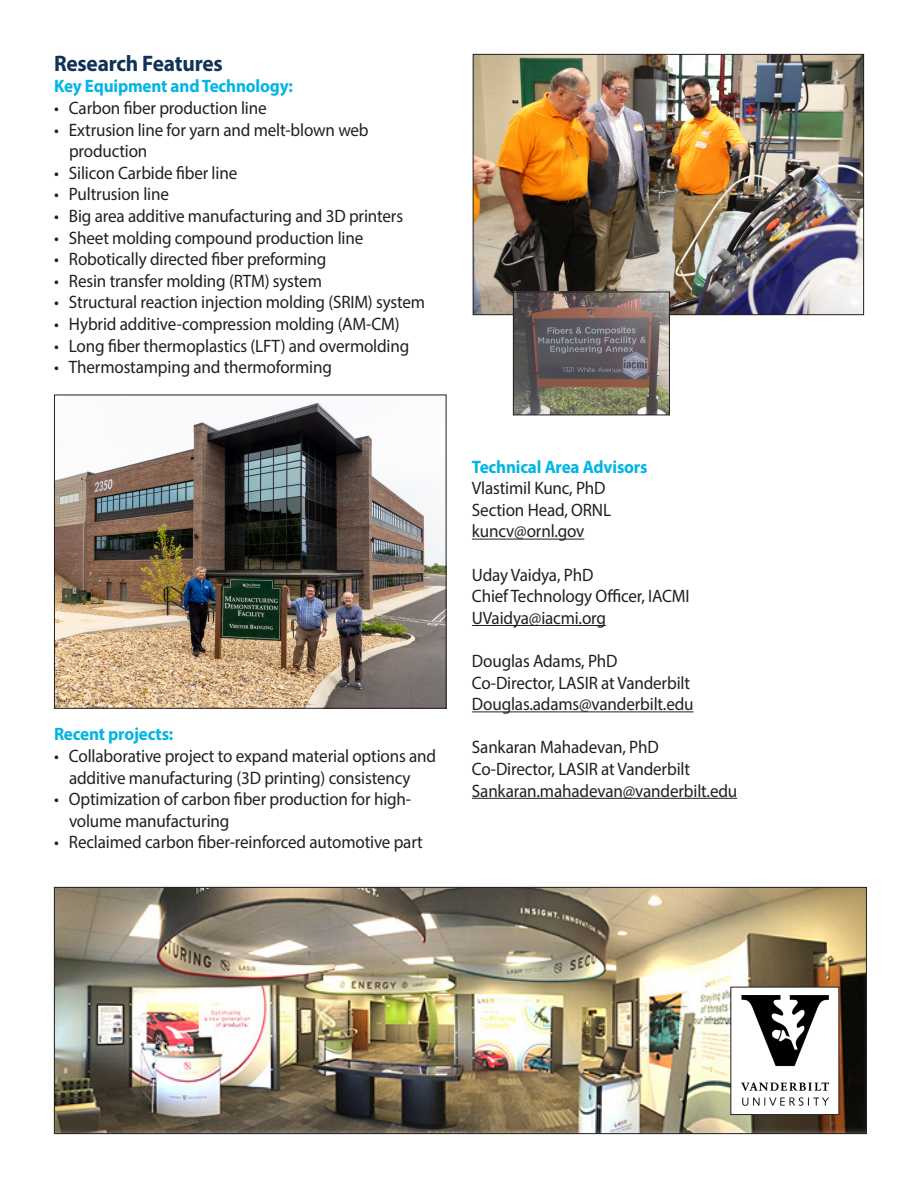
<style>
.page{position:relative;width:918px;height:1188px;background:#fff}
.page>*{position:absolute;margin:0;border:0;box-sizing:border-box;transform-origin:0 0}
.t1{font:700 22.5px "Myriad Pro";letter-spacing:-.01em;color:#0f3256;scale:.95 1}
.t2{font:18px/21.6px "Myriad Pro";letter-spacing:-.01em;color:#231f20;scale:.95 1}
.t3{font:700 18px "Myriad Pro";letter-spacing:-.01em;color:#00b5e6;scale:.95 1}
</style>
<div class="page">
<img style="left:56px;top:889px;width:809px;height:243px">
<div style="left:54px;top:887px;width:813px;height:247px;border:1px solid #231f20"></div>
<div style="left:731px;top:987px;width:108px;height:128px;background:#fff"></div>
<img style="left:742px;top:995px;width:86px;height:111px">
<div style="left:730px;top:987px;width:109px;height:128px;border:1px solid #231f20"></div>
<img style="left:56px;top:403px;width:389px;height:304px">
<div style="left:54px;top:394px;width:393px;height:315px;border:1px solid #231f20"></div>
<img style="left:475px;top:56px;width:387px;height:257px">
<div style="left:473px;top:54px;width:391px;height:261px;border:1px solid #231f20"></div>
<img style="left:515px;top:294px;width:153px;height:119px">
<div style="left:513px;top:292px;width:157px;height:123px;border:1px solid #231f20"></div>
<hr style="left:472px;top:539px;width:112px;height:1px;background:#231f20">
<hr style="left:472px;top:625px;width:134px;height:1px;background:#231f20">
<hr style="left:472px;top:711px;width:222px;height:1px;background:#231f20">
<hr style="left:472px;top:798px;width:265px;height:1px;background:#231f20">
<p class="t1" style="left:54px;top:49px;width:179px">Research Features</p>
<p class="t3" style="left:54px;top:75px;width:253px">Key Equipment and Technology:</p>
<p class="t2" style="left:54px;top:97px;width:225px">• Carbon fiber production line</p>
<p class="t2" style="left:69px;top:119px;width:317px;text-indent:-15px">• Extrusion line for yarn and melt-blown web production</p>
<p class="t2" style="left:54px;top:162px;width:194px">• Silicon Carbide fiber line</p>
<p class="t2" style="left:54px;top:183px;width:122px">• Pultrusion line</p>
<p class="t2" style="left:54px;top:205px;width:369px">• Big area additive manufacturing and 3D printers</p>
<p class="t2" style="left:54px;top:227px;width:327px">• Sheet molding compound production line</p>
<p class="t2" style="left:54px;top:248px;width:288px">• Robotically directed fiber preforming</p>
<p class="t2" style="left:54px;top:270px;width:284px">• Resin transfer molding (RTM) system</p>
<p class="t2" style="left:54px;top:291px;width:392px">• Structural reaction injection molding (SRIM) system</p>
<p class="t2" style="left:54px;top:313px;width:365px">• Hybrid additive-compression molding (AM-CM)</p>
<p class="t2" style="left:54px;top:335px;width:376px">• Long fiber thermoplastics (LFT) and overmolding</p>
<p class="t2" style="left:54px;top:356px;width:294px">• Thermostamping and thermoforming</p>
<p class="t3" style="left:54px;top:723px;width:127px">Recent projects:</p>
<p class="t2" style="left:54px;top:745px;width:404px;text-align:center">• Collaborative project to expand material options and additive manufacturing (3D printing) consistency</p>
<p class="t2" style="left:69px;top:788px;width:362px;text-indent:-15px">• Optimization of carbon fiber production for high&shy;volume manufacturing</p>
<p class="t2" style="left:54px;top:831px;width:390px">• Reclaimed carbon fiber-reinforced automotive part</p>
<p class="t3" style="left:472px;top:455px;width:187px">Technical Area Advisors</p>
<p class="t2" style="left:472px;top:477px;width:142px">Vlastimil Kunc, PhD</p>
<p class="t2" style="left:472px;top:499px;width:148px">Section Head, ORNL</p>
<p class="t2" style="left:472px;top:520px;width:120px">kuncv@ornl.gov</p>
<p class="t2" style="left:472px;top:563px;width:129px">Uday Vaidya, PhD</p>
<p class="t2" style="left:472px;top:585px;width:231px">Chief Technology Officer, IACMI</p>
<p class="t2" style="left:472px;top:607px;width:143px">UVaidya@iacmi.org</p>
<p class="t2" style="left:472px;top:650px;width:155px">Douglas Adams, PhD</p>
<p class="t2" style="left:472px;top:671px;width:231px">Co-Director, LASIR at Vanderbilt</p>
<p class="t2" style="left:472px;top:693px;width:235px">Douglas.adams@vanderbilt.edu</p>
<p class="t2" style="left:472px;top:736px;width:198px">Sankaran Mahadevan, PhD</p>
<p class="t2" style="left:472px;top:758px;width:231px">Co-Director, LASIR at Vanderbilt</p>
<p class="t2" style="left:472px;top:779px;width:281px">Sankaran.mahadevan@vanderbilt.edu</p>
</div>
